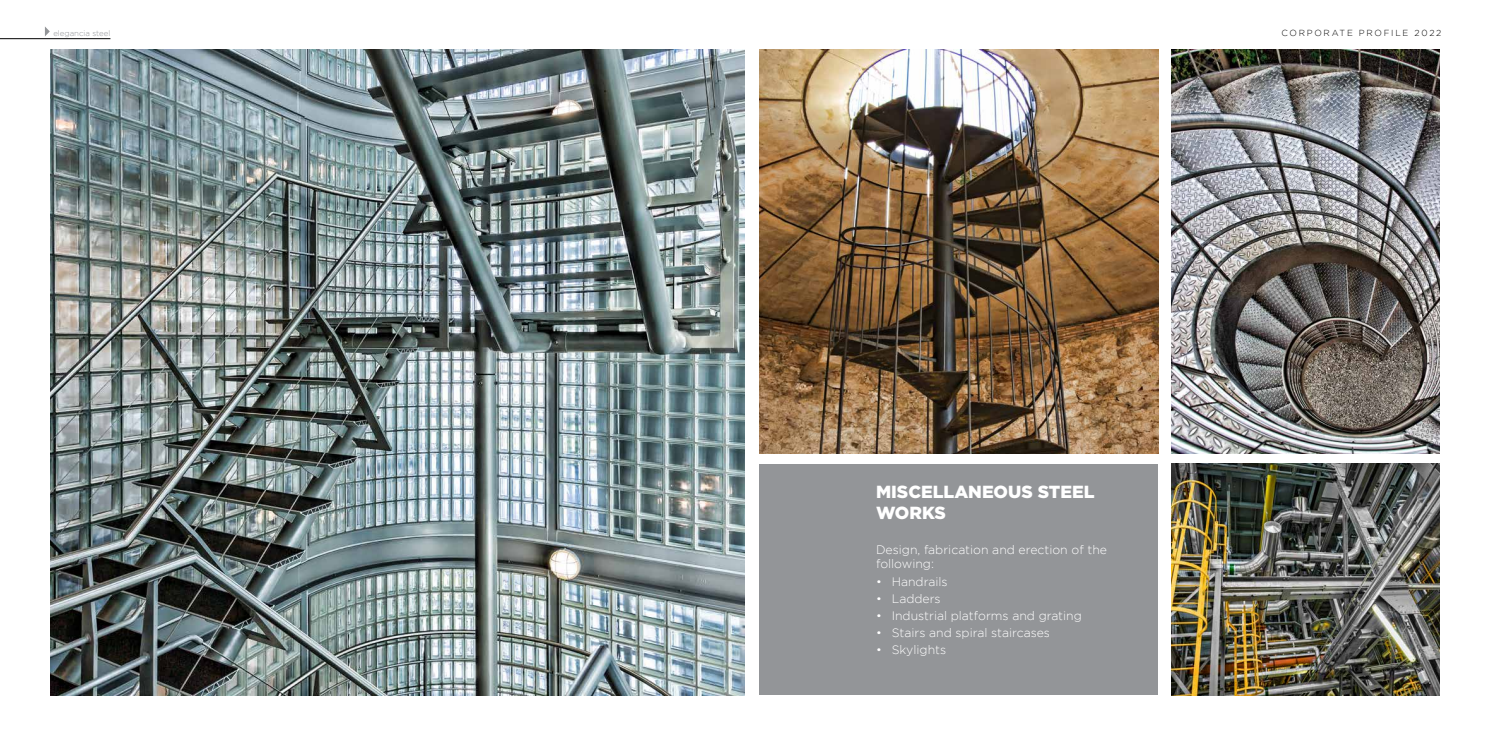
<style>
.page{position:relative;width:1489px;height:745px;background:#fff}
.page>*{position:absolute;margin:0;border:0;box-sizing:border-box;transform-origin:0 0}
.t1{font:900 17.5px/21px "Gotham";color:#fff}
.t2{font:300 12.25px/14.7px "Gotham";color:#fff}
.t3{font:300 8.75px "Gotham";letter-spacing:.2em;color:#000}
.t4{font:300 7.88px "Gotham";color:#939598}
</style>
<div class="page">
<svg style="left:45px;top:26px;width:5px;height:10px"></svg>
<hr style="left:0;top:38px;width:110px;height:1px;background:#000">
<img style="left:50px;top:50px;width:694px;height:644px">
<img style="left:759px;top:50px;width:399px;height:403px">
<img style="left:1171px;top:50px;width:268px;height:403px">
<img style="left:1171px;top:463px;width:268px;height:231px">
<div style="left:759px;top:464px;width:399px;height:230px;background:#939598"></div>
<p class="t4" style="left:53px;top:29px;width:59px">elegancia steel</p>
<p class="t3" style="left:1281px;top:28px;width:161px">CORPORATE PROFILE 2022</p>
<h1 class="t1" style="left:876px;top:481px;width:220px">MISCELLANEOUS STEEL<br>WORKS</h1>
<p class="t2" style="left:876px;top:541px;width:232px">Design, fabrication and erection of the following:</p>
<p class="t2" style="left:876px;top:573px;width:73px">• Handrails</p>
<p class="t2" style="left:876px;top:590px;width:66px">• Ladders</p>
<p class="t2" style="left:876px;top:607px;width:207px">• Industrial platforms and grating</p>
<p class="t2" style="left:876px;top:625px;width:175px">• Stairs and spiral staircases</p>
<p class="t2" style="left:876px;top:642px;width:72px">• Skylights</p>
</div>
